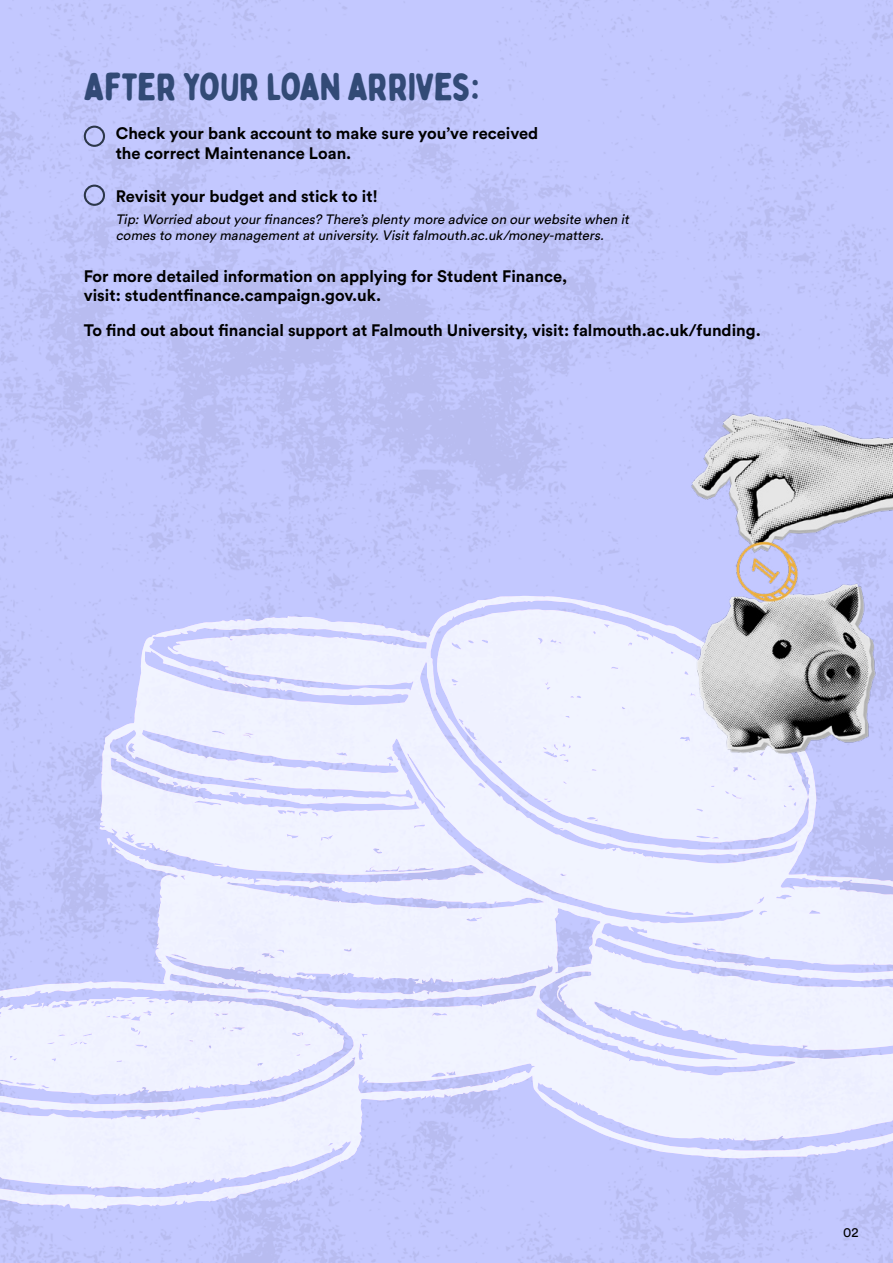
<style>
.page{position:relative;width:893px;height:1263px;background:#fff}
.page>*{position:absolute;margin:0;border:0;box-sizing:border-box;transform-origin:0 0}
.t1{font:38.55px "Bobby Jones Soft";letter-spacing:-.02em;color:#324a76}
.t2{font:700 16.5px/19.8px "Circular Pro";color:#000}
.t3{font:italic 13.5px/16.2px "Circular Pro";color:#000}
.t4{font:13.5px "Circular Pro";color:#000}
</style>
<div class="page">
<img style="left:0;top:0;width:893px;height:1263px">
<div style="left:84px;top:126px;width:21px;height:21px;border:2px solid #2c374a;border-radius:50%"></div>
<div style="left:84px;top:185px;width:21px;height:21px;border:2px solid #2c374a;border-radius:50%"></div>
<svg style="left:0;top:595px;width:893px;height:614px;fill:#eff1ff"></svg>
<img style="left:101px;top:596px;width:419px;height:219px">
<img style="left:656px;top:301px;width:237px;height:577px">
<p class="t1" style="left:84px;top:63px;width:397px">AFTER YOUR LOAN ARRIVES:</p>
<p class="t2" style="left:116px;top:123px;width:424px">Check your bank account to make sure you’ve received the correct Maintenance Loan.</p>
<p class="t2" style="left:116px;top:186px;width:264px">Revisit your budget and stick to it!</p>
<p class="t3" style="left:116px;top:210px;width:517px">Tip:Worried aboutyourfinances? There’s plenty more advice on ourwebsite when it comes to money managementatuniversity.Visitfalmouth.ac.uk/money-matters.</p>
<p class="t2" style="left:84px;top:265px;width:485px">For more detailed information on applying for Student Finance, visit: studentfinance.campaign.gov.uk.</p>
<p class="t2" style="left:84px;top:320px;width:678px">To find out about financial support at Falmouth University, visit: falmouth.ac.uk/funding.</p>
<p class="t4" style="left:843px;top:1223px;width:17px">02</p>
</div>
